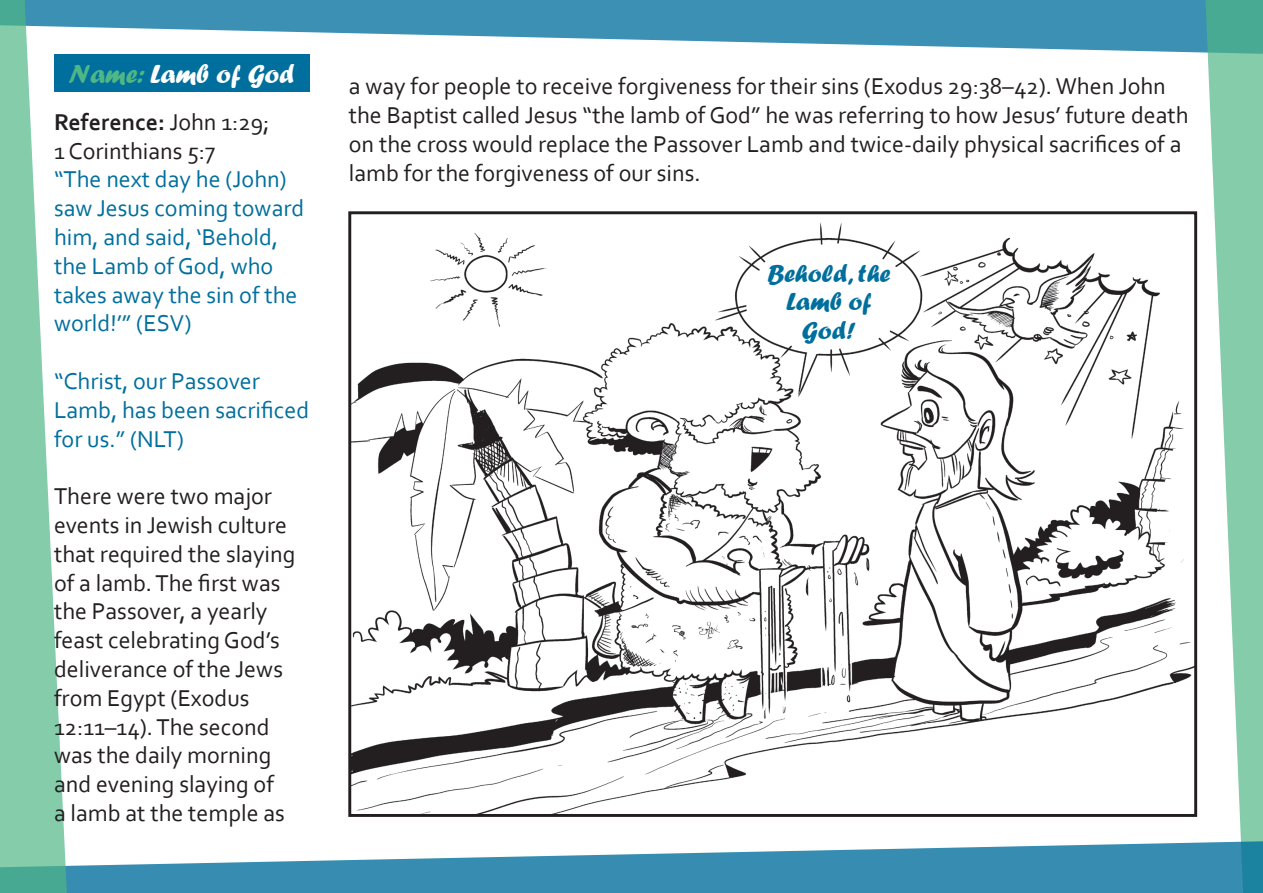
<style>
.page{position:relative;width:1263px;height:893px;background:#fff}
.page>*{position:absolute;margin:0;border:0;box-sizing:border-box;transform-origin:0 0}
.No_Spacing1{font:27px "Forte";color:#fff}
.No_Spacing1-2{font:25.5px/28.5px "Forte";color:#006f9d;text-align:center}
.No_Spacing1-3{font:24px/28.8px "Corbel";color:#231f20}
.No_Spacing1-4{font:24px/28.8px "Corbel";color:#006f9d}
.No_Spacing1-5{font:700 24px "Corbel";color:#231f20}
.s1{color:#4fb686}
.s2{font-weight:400}
</style>
<div class="page">
<svg style="left:68px;top:0;width:1136px;height:53px;fill:#3b90b3"></svg>
<svg style="left:1204px;top:0;width:59px;height:841px;fill:#84ccaa"></svg>
<svg style="left:68px;top:841px;width:1195px;height:52px;fill:#368db1"></svg>
<svg style="left:0;top:0;width:68px;height:893px;fill:#84ccaa"></svg>
<div style="left:54px;top:54px;width:256px;height:37px;background:#006f9d"></div>
<img style="left:352px;top:222px;width:841px;height:591px">
<div style="left:348px;top:211px;width:849px;height:606px;border:3px solid #231f20"></div>
<p class="No_Spacing1" style="left:68px;top:58px;width:228px"><span class="s1">Name:</span> Lamb of God</p>
<p class="No_Spacing1-5" style="left:54px;top:107px;width:217px">Reference: <span class="s2">John 1:29;</span></p>
<p class="No_Spacing1-3" style="left:54px;top:136px;width:163px">1 Corinthians 5:7</p>
<p class="No_Spacing1-4" style="left:54px;top:164px;width:252px">“The next day he (John) saw Jesus coming toward him, and said, ‘Behold, the Lamb of God, who takes away the sin of the world!’” (ESV)</p>
<p class="No_Spacing1-4" style="left:54px;top:366px;width:257px">“Christ, our Passover<br>Lamb, has been sacrificed for us.” (NLT)</p>
<p class="No_Spacing1-3" style="left:54px;top:481px;width:243px">There were two major events in Jewish culture that required the slaying of a lamb. The first was the Passover, a yearly feast celebrating God’s deliverance of the Jews from Egypt (Exodus<br>12:11–14). The second was the daily morning and evening slaying of<br>a lamb at the temple as</p>
<p class="No_Spacing1-3" style="left:349px;top:71px;width:841px">a way for people to receive forgiveness for their sins (Exodus 29:38–42). When John the Baptist called Jesus “the lamb of God” he was referring to how Jesus’ future death on the cross would replace the Passover Lamb and twice-daily physical sacrifices of a lamb for the forgiveness of our sins.</p>
<p class="No_Spacing1-2" style="left:767px;top:258px;width:124px">Behold, the<br>Lamb of<br>God!</p>
</div>
